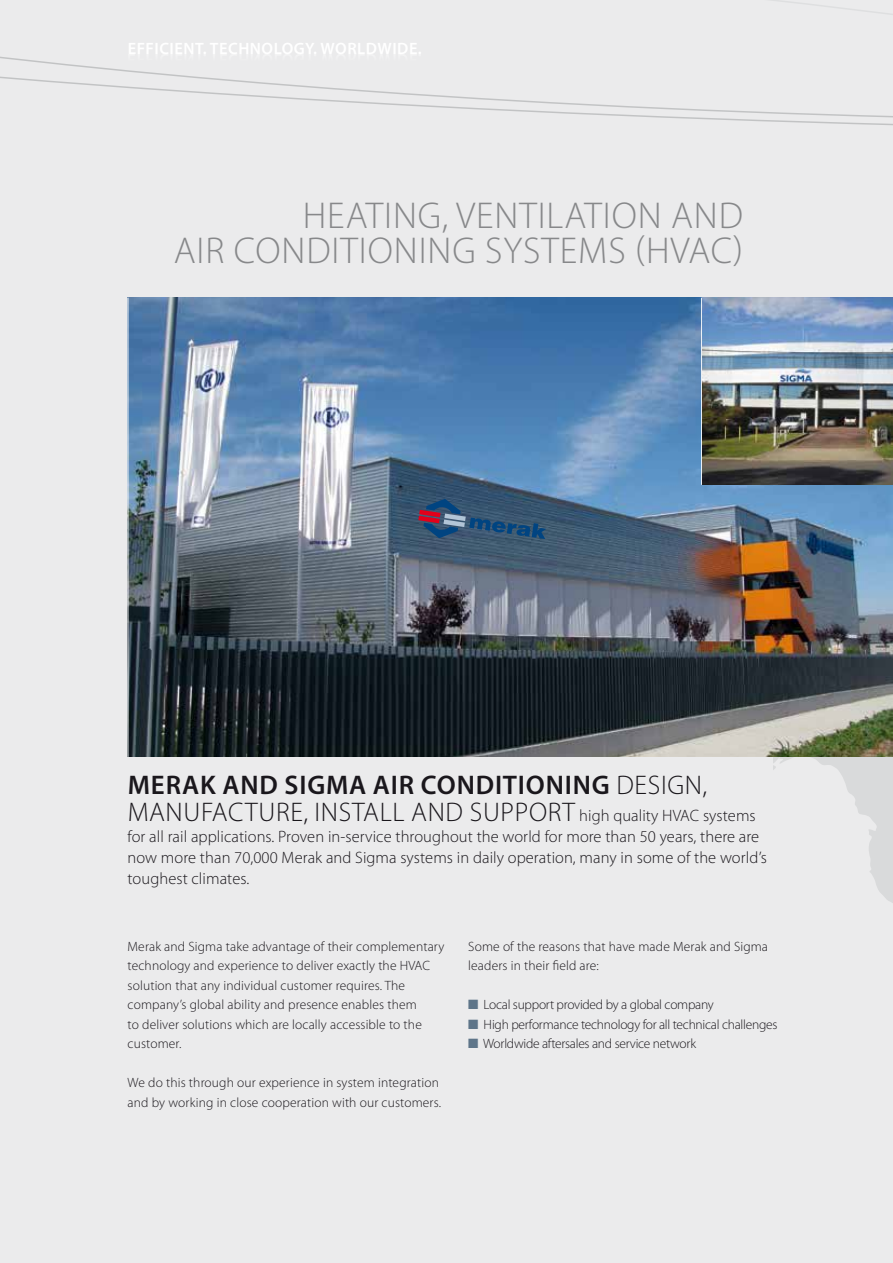
<style>
.page{position:relative;width:893px;height:1263px;background:#ebebec}
.page>*{position:absolute;margin:0;border:0;box-sizing:border-box;transform-origin:0 0}
.t1{font:300 37.5px "Myriad Pro";letter-spacing:.025em;color:#87888a}
.t2{font:600 27px "Myriad Pro";letter-spacing:.03em;color:#1a171c}
.t3{font:300 27px "Myriad Pro";letter-spacing:.025em;color:#1a171c}
.t4{font:300 16.5px/21px "Myriad Pro";letter-spacing:.005em;color:#1a171c}
.t5{font:300 13.5px/19.5px "Myriad Pro";letter-spacing:.01em;color:#1a171c}
.t6{font:300 13.5px "Myriad Pro";letter-spacing:-.02em;color:#1a171c}
.s1{font-weight:300}
.s2{font-size:27px}
.s3{color:#5e7589}
</style>
<div class="page">
<svg style="left:773px;top:757px;width:120px;height:146px"></svg>
<img style="left:129px;top:298px;width:764px;height:459px">
<hr style="left:701px;top:298px;width:1px;height:187px;background:#fff">
<hr style="left:128px;top:298px;width:1px;height:459px;background:#fff">
<img style="left:702px;top:298px;width:191px;height:187px">
<svg style="left:418px;top:499px;width:128px;height:40px;background:#395373"></svg>
<svg style="left:0;top:0;width:893px;height:126px"></svg>
<h1 class="t1" style="left:303px;top:193px;width:319px">H EATIN G, VENTI LATION</h1>
<h1 class="t1" style="left:671px;top:193px;width:47px">AND</h1>
<h1 class="t1" style="left:174px;top:227px;width:103px">AIR CONDI</h1>
<h1 class="t1" style="left:340px;top:227px;width:37px">TIONIN</h1>
<h1 class="t1" style="left:452px;top:227px;width:292px">G SYSTEMS (HVAC)</h1>
<h2 class="t2" style="left:128px;top:768px;width:329px">MERAK AND SIGMA AIR COND</h2>
<h2 class="t2" style="left:495px;top:768px;width:214px">ITIONING <span class="s1">design,</span></h2>
<h2 class="t3" style="left:128px;top:796px;width:88px">manufact</h2>
<h2 class="t3" style="left:259px;top:796px;width:95px">ure, install</h2>
<p class="t4" style="left:128px;top:805px;width:641px;text-indent:284px"><span class="s2">and support</span> high quality HVAC systems for all rail applications. Proven in-service throughout the world for more than 50 years, there are now more than 70,000 Merak and Sigma systems in daily operation, many in some of the world’s toughest climates.</p>
<p class="t5" style="left:128px;top:936px;width:318px">Merak and Sigma take advantage of their complementary technology and experience to deliver exactly the HVAC solution that any individual customer requires. The company’s global ability and presence enables them<br>to deliver solutions which are locally accessible to the customer.</p>
<p class="t5" style="left:128px;top:1073px;width:315px">We do this through our experience in system integration and by working in close cooperation with our customers.</p>
<p class="t5" style="left:468px;top:936px;width:301px">Some of the reasons that have made Merak and Sigma leaders in their field are:</p>
<p class="t6" style="left:468px;top:997px;width:247px"><span class="s3">■</span> Local support provided by a global company</p>
<p class="t6" style="left:468px;top:1016px;width:311px"><span class="s3">■</span> H igh performance technology for all technical challenges</p>
<p class="t6" style="left:468px;top:1036px;width:229px"><span class="s3">■</span> Worldwide aftersales and service network</p>
</div>
